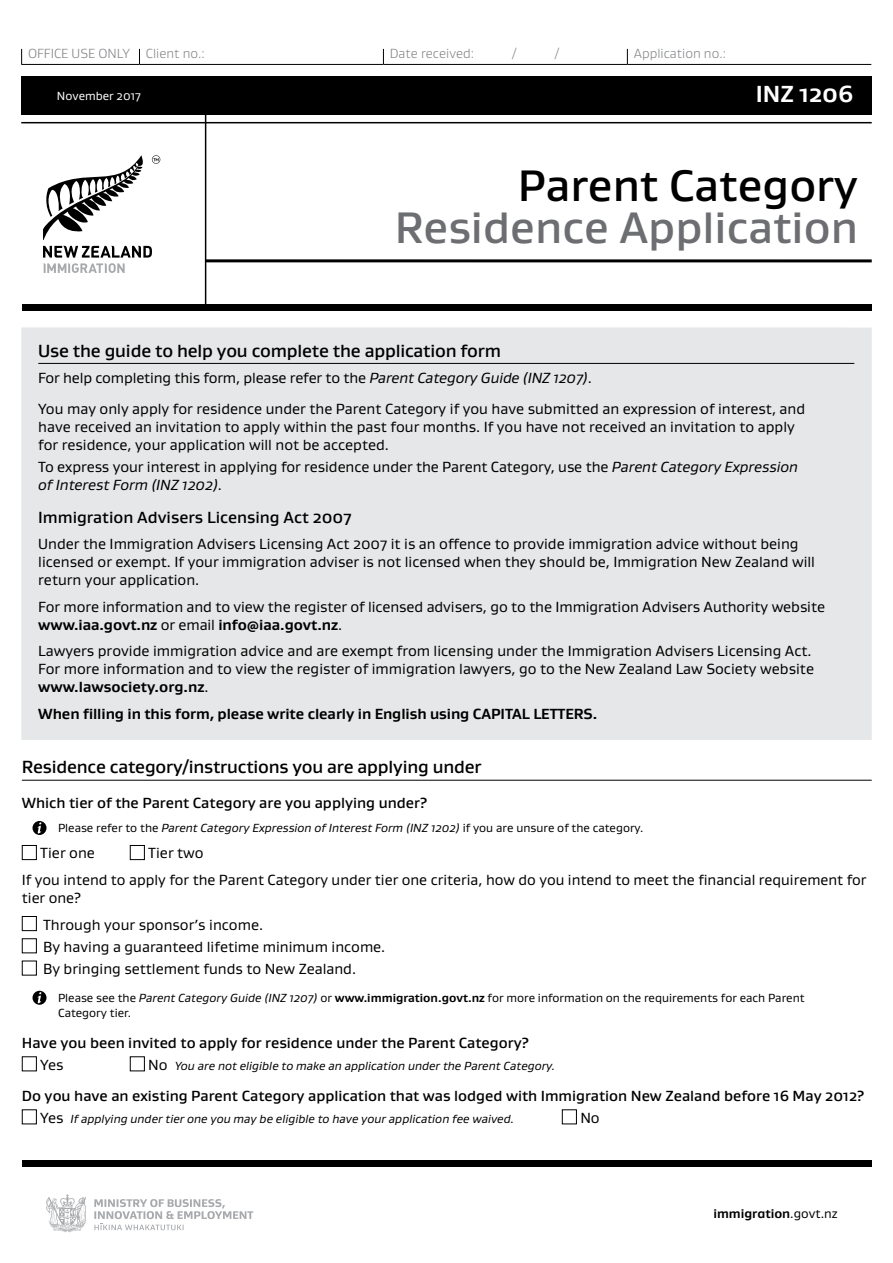
<style>
.page{position:relative;width:893px;height:1263px;background:#fff}
.page>*{position:absolute;margin:0;border:0;box-sizing:border-box;transform-origin:0 0}
.t1{font:500 45px "Gustan";color:#6d6e71}
.t2{font:500 45px "Gustan";color:#000}
.t3{font:700 23.7px "Gustan";color:#fff}
.t4{font:500 18px "Gustan";letter-spacing:-.01em;color:#000}
.t5{font:500 16.5px "Gustan";color:#000}
.t6{font:15px/18px "Gustan";color:#000}
.t7{font:500 15px "Gustan";color:#000}
.t8{font:700 15px "Gustan";letter-spacing:-.005em;color:#000}
.t9{font:300 13.5px "Gustan";color:#808285}
.t10{font:700 12.9px "Gustan";color:#000}
.t11{font:italic 12px "Gustan";color:#000}
.t12{font:12px/15px "Gustan";color:#000}
.t13{font:12px "Gustan";color:#fff}
.s1{font-style:italic}
.s2{font-weight:700}
.s3{font-style:normal}
.s4{font-style:normal;font-size:15px}
.s5{font-weight:400}
</style>
<div class="page">
<div style="left:21px;top:77px;width:851px;height:38px;background:#000"></div>
<hr style="left:21px;top:122px;width:851px;height:1px;background:#000">
<hr style="left:206px;top:259px;width:666px;height:3px;background:#000">
<hr style="left:21px;top:64px;width:118px;height:1px;background:#000">
<svg style="left:21px;top:49px;width:1px;height:15px"></svg>
<svg style="left:139px;top:49px;width:1px;height:15px"></svg>
<svg style="left:383px;top:49px;width:1px;height:15px"></svg>
<svg style="left:627px;top:49px;width:1px;height:15px"></svg>
<hr style="left:139px;top:64px;width:244px;height:1px;background:#000">
<hr style="left:383px;top:64px;width:244px;height:1px;background:#000">
<hr style="left:627px;top:64px;width:244px;height:1px;background:#000">
<div style="left:22px;top:305px;width:850px;height:6px;background:#000"></div>
<hr style="left:205px;top:85px;width:1px;height:221px;background:#000">
<div style="left:22px;top:1160px;width:850px;height:6px;background:#000"></div>
<svg style="left:46px;top:1194px;width:41px;height:38px"></svg>
<svg style="left:94px;top:1199px;width:159px;height:31px"></svg>
<svg style="left:43px;top:155px;width:100px;height:85px"></svg>
<svg style="left:152px;top:155px;width:8px;height:9px"></svg>
<svg style="left:43px;top:246px;width:109px;height:27px"></svg>
<div style="left:21px;top:327px;width:851px;height:413px;background:#e6e7e8"></div>
<hr style="left:38px;top:363px;width:816px;height:1px;background:#000">
<hr style="left:22px;top:780px;width:850px;height:1px;background:#000">
<svg style="left:33px;top:821px;width:14px;height:14px"></svg>
<svg style="left:38px;top:822px;width:3px;height:11px"></svg>
<div style="left:22px;top:845px;width:15px;height:15px;border:1px solid #000"></div>
<div style="left:130px;top:845px;width:15px;height:15px;border:1px solid #000"></div>
<div style="left:22px;top:916px;width:15px;height:15px;border:1px solid #000"></div>
<div style="left:22px;top:938px;width:15px;height:15px;border:1px solid #000"></div>
<div style="left:22px;top:961px;width:15px;height:14px;border:1px solid #000"></div>
<svg style="left:33px;top:991px;width:14px;height:14px"></svg>
<svg style="left:38px;top:992px;width:3px;height:11px"></svg>
<div style="left:22px;top:1056px;width:15px;height:15px;border:1px solid #000"></div>
<div style="left:130px;top:1056px;width:15px;height:15px;border:1px solid #000"></div>
<div style="left:22px;top:1109px;width:15px;height:15px;border:1px solid #000"></div>
<div style="left:562px;top:1109px;width:15px;height:15px;border:1px solid #000"></div>
<p class="t9" style="left:28px;top:45px;width:178px">OFFICE USE ONLY Client no.:</p>
<p class="t9" style="left:390px;top:45px;width:86px">Date received:</p>
<p class="t9" style="left:512px;top:45px;width:6px">/</p>
<p class="t9" style="left:555px;top:45px;width:6px">/</p>
<p class="t9" style="left:634px;top:45px;width:94px">Application no.:</p>
<p class="t13" style="left:57px;top:88px;width:85px">November 2017</p>
<h2 class="t3" style="left:756px;top:78px;width:99px">INZ 1206</h2>
<h1 class="t2" style="left:518px;top:156px;width:342px">Parent Category</h1>
<h1 class="t1" style="left:395px;top:198px;width:465px">Residence Application</h1>
<p class="t4" style="left:38px;top:339px;width:464px">Use the guide to help you complete the application form</p>
<p class="t6" style="left:38px;top:362px;width:768px;line-height:30.8px">For help completing this form, please refer to the <span class="s1">Parent Category Guide (INZ 1207)</span>.<br>You may only apply for residence under the Parent Category if you have submitted an expression of interest, and</p>
<p class="t6" style="left:38px;top:417px;width:758px">have received an invitation to apply within the past four months. If you have not received an invitation to apply for residence, your application will not be accepted.</p>
<p class="t6" style="left:38px;top:458px;width:761px">To express your interest in applying for residence under the Parent Category, use the <span class="s1">Parent Category Expression of Interest Form (INZ 1202)</span>.</p>
<p class="t5" style="left:38px;top:506px;width:315px">Immigration Advisers Licensing Act 2007</p>
<p class="t6" style="left:38px;top:535px;width:778px">Under the Immigration Advisers Licensing Act 2007 it is an offence to provide immigration advice without being licensed or exempt. If your immigration adviser is not licensed when they should be, Immigration New Zealand will return your application.</p>
<p class="t6" style="left:38px;top:597px;width:788px">For more information and to view the register of licensed advisers, go to the Immigration Advisers Authority website <span class="s2">www.iaa.govt.nz</span> or email <span class="s2">info@iaa.govt.nz</span>.</p>
<p class="t6" style="left:38px;top:642px;width:777px">Lawyers provide immigration advice and are exempt from licensing under the Immigration Advisers Licensing Act.<br>For more information and to view the register of immigration lawyers, go to the New Zealand Law Society website <span class="s2">www.lawsociety.org.nz</span>.</p>
<p class="t8" style="left:38px;top:704px;width:560px">When filling in this form, please write clearly in English using CAPITAL LETTERS.</p>
<p class="t4" style="left:22px;top:755px;width:461px">Residence category/instructions you are applying under</p>
<p class="t7" style="left:22px;top:793px;width:407px">Which tier of the Parent Category are you applying under?</p>
<p class="t11" style="left:58px;top:820px;width:587px"><span class="s3">Please refer to the</span> Parent Category Expression of Interest Form (INZ 1202) <span class="s3">if you are unsure of the category.</span></p>
<p class="t6" style="left:40px;top:844px;width:56px">Tier one</p>
<p class="t6" style="left:22px;top:840px;width:846px;line-height:26.5px;text-indent:126px">Tier two<br>If you intend to apply for the Parent Category under tier one criteria, how do you intend to meet the financial requirement for</p>
<p class="t6" style="left:43px;top:884px;width:221px;line-height:26.5px;text-indent:-21px">tier one?<br>Through your sponsor’s income.</p>
<p class="t6" style="left:43px;top:935px;width:344px;line-height:22.2px">By having a guaranteed lifetime minimum income.<br>By bringing settlement funds to New Zealand.</p>
<p class="t12" style="left:58px;top:990px;width:748px">Please see the <span class="s1">Parent Category Guide (INZ 1207)</span> or <span class="s2">www.immigration.govt.nz</span> for more information on the requirements for each Parent<br>Category tier.</p>
<p class="t7" style="left:22px;top:1032px;width:508px">Have you been invited to apply for residence under the Parent Category?</p>
<p class="t6" style="left:40px;top:1055px;width:25px">Yes</p>
<p class="t11" style="left:148px;top:1058px;width:408px"><span class="s4">No</span> You are not eligible to make an application under the Parent Category.</p>
<p class="t7" style="left:22px;top:1085px;width:844px">Do you have an existing Parent Category application that was lodged with Immigration New Zealand before 16 May 2012?</p>
<p class="t11" style="left:40px;top:1111px;width:475px"><span class="s4">Yes</span> If applying under tier one you may be eligible to have your application fee waived.</p>
<p class="t6" style="left:580px;top:1108px;width:21px">No</p>
<p class="t10" style="left:713px;top:1205px;width:126px">immigration<span class="s5">.govt.nz</span></p>
</div>
